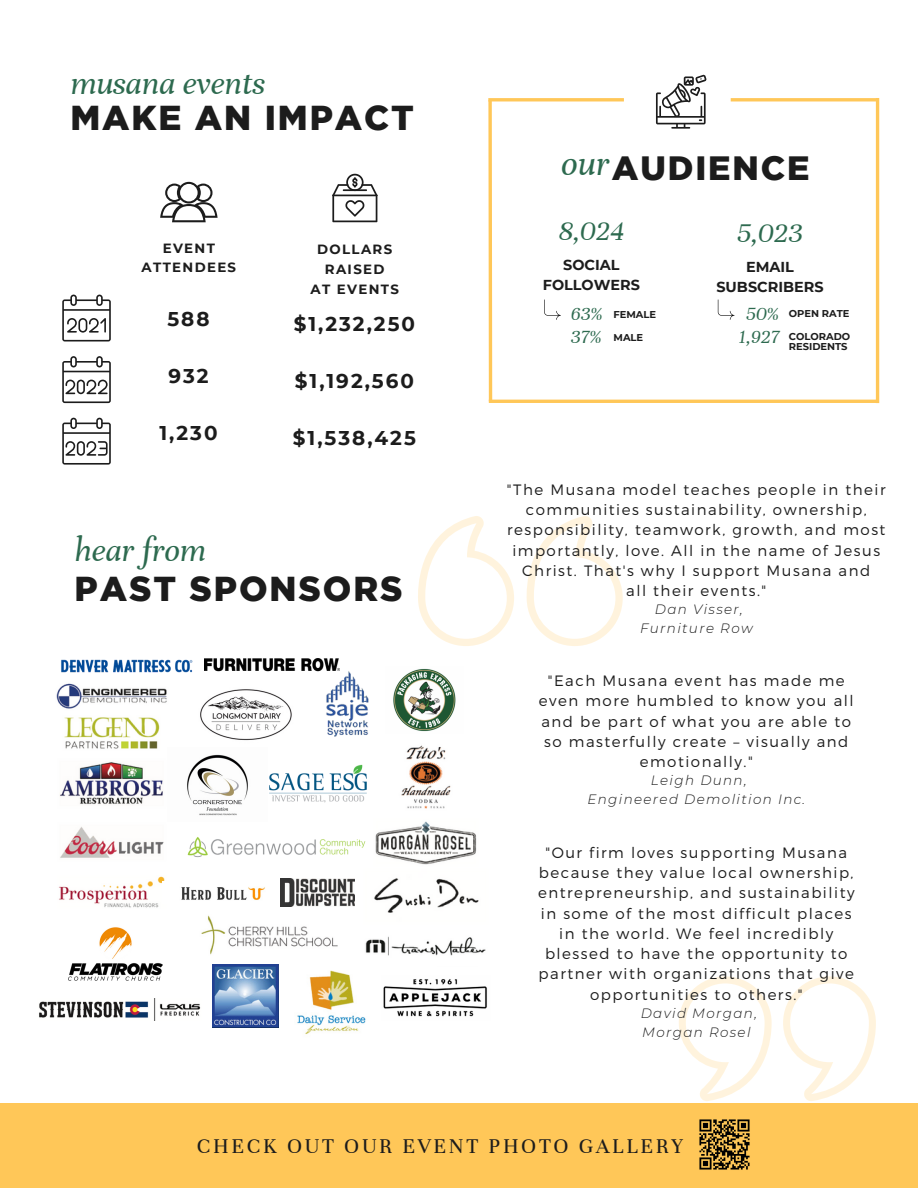
<style>
.page{position:relative;width:918px;height:1188px;background:#fff}
.page>*{position:absolute;margin:0;border:0;box-sizing:border-box;transform-origin:0 0}
.t1{font:italic 36.75px "Unna";color:#2d6a4f}
.t2{font:900 34.5px "Gotham";letter-spacing:.055em;color:#1c1c1c}
.t3{font:italic 34.5px "Unna";color:#2d6a4f}
.t4{font:900 33.6px "Gotham";letter-spacing:.055em;color:#1c1c1c}
.t5{font:italic 28.95px "Unna";color:#2d6a4f}
.t6{font:22.5px "Unna";letter-spacing:.115em;color:#1c1c1c}
.t7{font:700 19.95px "Montserrat";letter-spacing:.1em;color:#1c1c1c}
.t8{font:italic 19.95px "Unna";color:#2d6a4f}
.t9{font:300 15px/20.2px "Montserrat";letter-spacing:.1em;color:#1c1c1c;text-align:center}
.t10{font:700 14.4px "Montserrat";color:#1c1c1c}
.t11{font:italic 300 13.5px "Montserrat";letter-spacing:.1em;color:#1c1c1c}
.t12{font:700 13.35px "Montserrat";letter-spacing:.1em;color:#1c1c1c}
.t13{font:700 9.9px/10.8px "Montserrat";color:#1c1c1c}
</style>
<div class="page">
<svg style="left:656px;top:75px;width:50px;height:53px"></svg>
<svg style="left:332px;top:174px;width:45px;height:48px"></svg>
<svg style="left:160px;top:182px;width:57px;height:40px"></svg>
<svg style="left:679px;top:976px;width:93px;height:125px"></svg>
<svg style="left:783px;top:976px;width:93px;height:125px"></svg>
<svg style="left:526px;top:516px;width:97px;height:130px"></svg>
<svg style="left:418px;top:516px;width:96px;height:130px"></svg>
<img style="left:56px;top:683px;width:132px;height:225px">
<img style="left:345px;top:745px;width:141px;height:211px">
<img style="left:326px;top:671px;width:43px;height:66px">
<img style="left:393px;top:668px;width:63px;height:64px">
<img style="left:39px;top:999px;width:162px;height:21px">
<img style="left:269px;top:765px;width:101px;height:39px">
<img style="left:168px;top:748px;width:80px;height:74px">
<img style="left:205px;top:658px;width:135px;height:15px">
<img style="left:61px;top:659px;width:132px;height:14px">
<img style="left:68px;top:927px;width:95px;height:54px">
<img style="left:201px;top:913px;width:146px;height:43px">
<img style="left:188px;top:837px;width:177px;height:21px">
<img style="left:162px;top:881px;width:119px;height:23px">
<img style="left:383px;top:979px;width:104px;height:38px">
<img style="left:281px;top:879px;width:74px;height:28px">
<img style="left:213px;top:964px;width:65px;height:63px">
<img style="left:297px;top:970px;width:69px;height:64px">
<svg style="left:62px;top:295px;width:49px;height:46px"></svg>
<svg style="left:62px;top:418px;width:49px;height:47px"></svg>
<svg style="left:62px;top:356px;width:49px;height:47px"></svg>
<div style="left:0;top:1103px;width:918px;height:85px;background:#ffc758"></div>
<img style="left:699px;top:1119px;width:51px;height:51px">
<hr style="left:488px;top:98px;width:136px;height:3px;background:#ffc758">
<hr style="left:489px;top:400px;width:389px;height:3px;background:#ffc758">
<svg style="left:488px;top:100px;width:4px;height:301px"></svg>
<hr style="left:876px;top:98px;width:3px;height:305px;background:#ffc758">
<hr style="left:731px;top:98px;width:147px;height:3px;background:#ffc758">
<svg style="left:544px;top:300px;width:17px;height:20px"></svg>
<svg style="left:718px;top:300px;width:16px;height:20px"></svg>
<img style="left:200px;top:689px;width:92px;height:52px">
<p class="t3" style="left:70px;top:63px;width:196px">musana events</p>
<h5 class="t2" style="left:70px;top:105px;width:345px">MAKE AN IMPACT</h5>
<p class="t12" style="left:163px;top:240px;width:54px">EVENT</p>
<p class="t12" style="left:142px;top:259px;width:96px">ATTENDEES</p>
<p class="t7" style="left:167px;top:307px;width:44px">588</p>
<p class="t7" style="left:168px;top:364px;width:42px">932</p>
<p class="t7" style="left:160px;top:421px;width:59px">1,230</p>
<p class="t3" style="left:75px;top:531px;width:133px">hear from</p>
<h6 class="t12" style="left:317px;top:241px;width:76px">DOLLARS</h6>
<h6 class="t12" style="left:325px;top:261px;width:61px">RAISED</h6>
<p class="t12" style="left:311px;top:281px;width:90px">AT EVENTS</p>
<p class="t7" style="left:294px;top:312px;width:123px">$1,232,250</p>
<h6 class="t7" style="left:295px;top:369px;width:121px">$1,192,560</h6>
<h6 class="t7" style="left:293px;top:425px;width:124px">$1,538,425</h6>
<p class="t2" style="left:75px;top:576px;width:330px">PAST SPONSORS</p>
<p class="t1" style="left:561px;top:143px;width:50px">our</p>
<p class="t4" style="left:612px;top:156px;width:199px">AUDIENCE</p>
<p class="t5" style="left:559px;top:214px;width:67px">8,024</p>
<p class="t10" style="left:563px;top:256px;width:58px">SOCIAL</p>
<h2 class="t10" style="left:543px;top:277px;width:99px">FOLLOWERS</h2>
<h1 class="t5" style="left:737px;top:216px;width:68px">5,023</h1>
<p class="t10" style="left:746px;top:258px;width:49px">EMAIL</p>
<p class="t10" style="left:716px;top:278px;width:109px">SUBSCRIBERS</p>
<p class="t8" style="left:571px;top:302px;width:33px">63%</p>
<p class="t13" style="left:614px;top:309px;width:44px">FEMALE</p>
<p class="t8" style="left:746px;top:302px;width:34px">50%</p>
<p class="t13" style="left:789px;top:308px;width:62px">OPEN RATE</p>
<p class="t8" style="left:738px;top:325px;width:42px">1,927</p>
<p class="t13" style="left:789px;top:331px;width:63px">COLORADO<br>RESIDENTS</p>
<p class="t8" style="left:571px;top:325px;width:32px">37%</p>
<p class="t13" style="left:614px;top:332px;width:31px">MALE</p>
<p class="t9" style="left:507px;top:479px;width:380px">"The Musana model teaches people in their communities sustainability, ownership, responsibility, teamwork, growth, and most importantly, love. All in the name of Jesus Christ. That's why I support Musana and</p>
<h5 class="t9" style="left:626px;top:580px;width:142px">all their events."</h5>
<h5 class="t11" style="left:655px;top:601px;width:90px">Dan Visser,</h5>
<h5 class="t11" style="left:640px;top:620px;width:114px">Furniture Row</h5>
<p class="t9" style="left:539px;top:670px;width:316px">"Each Musana event has made me even more humbled to know you all and be part of what you are able to so masterfully create – visually and emotionally."</p>
<p class="t11" style="left:651px;top:772px;width:97px">Leigh Dunn,</p>
<p class="t11" style="left:587px;top:791px;width:219px">Engineered Demolition Inc.</p>
<p class="t9" style="left:538px;top:842px;width:318px">"Our firm loves supporting Musana because they value local ownership, entrepreneurship, and sustainability in some of the most difficult places in the world. We feel incredibly blessed to have the opportunity to partner with organizations that give opportunities to others."</p>
<p class="t11" style="left:641px;top:1004px;width:118px">David Morgan,</p>
<p class="t11" style="left:642px;top:1024px;width:110px">Morgan Rosel</p>
<h5 class="t6" style="left:197px;top:1133px;width:488px">CHECK OUT OUR EVENT PHOTO GALLERY</h5>
</div>
